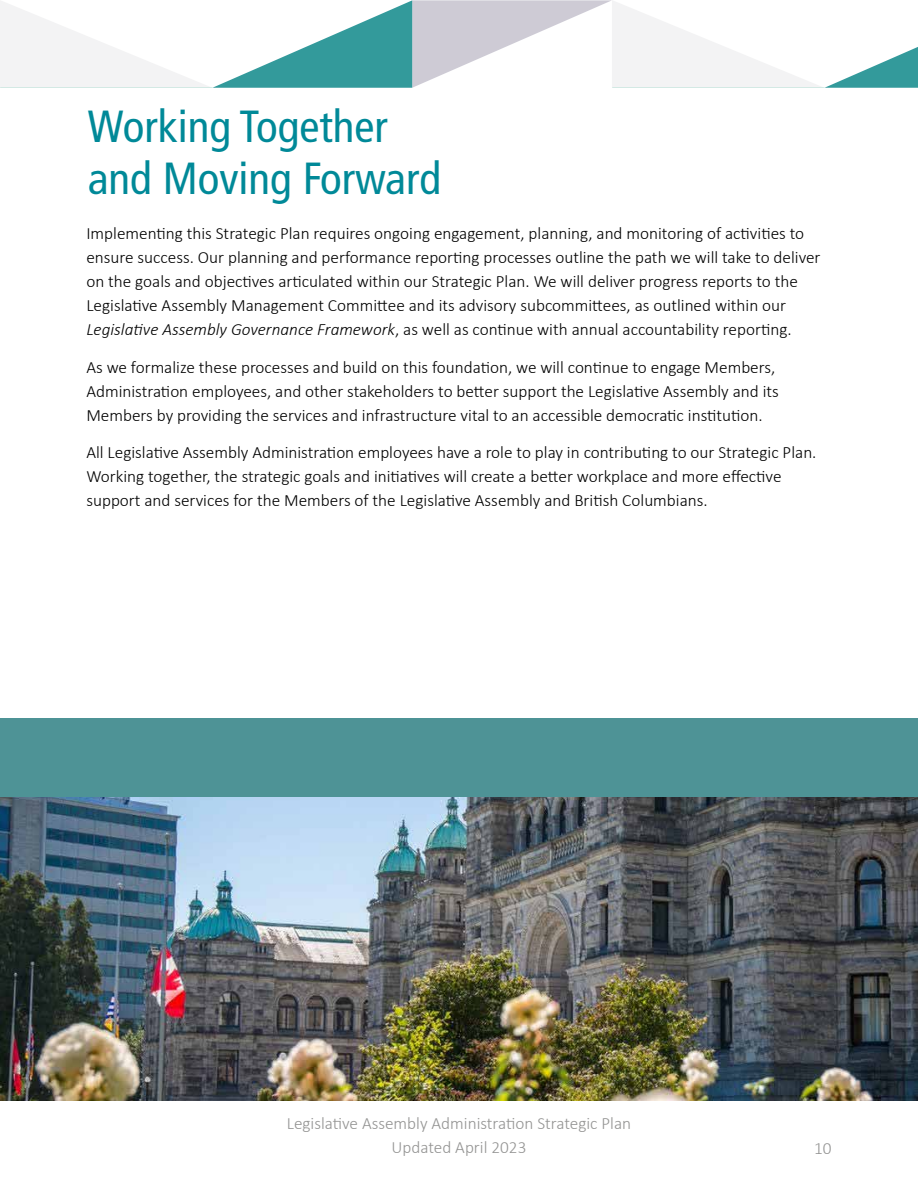
<style>
.page{position:relative;width:918px;height:1188px;background:#fff}
.page>*{position:absolute;margin:0;border:0;box-sizing:border-box;transform-origin:0 0}
.t1{font:condensed 45px/51.8px "Frutiger LT Std";color:#008998}
.t2{font:300 17.25px/24px "Calibri";color:#000}
.t3{font:300 17.25px/24px "Calibri";color:#949493;text-align:center}
.s1{font-style:italic}
</style>
<div class="page">
<svg style="left:0;top:0;width:918px;height:88px"></svg>
<img style="left:0;top:796px;width:918px;height:304px">
<div style="left:0;top:718px;width:918px;height:78px;background:#4e9396"></div>
<h1 class="t1" style="left:88px;top:101px;width:355px">Working Together and Moving Forward</h1>
<p class="t2" style="left:86px;top:222px;width:736px">Implementing this Strategic Plan requires ongoing engagement, planning, and monitoring of activities to ensure success. Our planning and performance reporting processes outline the path we will take to deliver on the goals and objectives articulated within our Strategic Plan. We will deliver progress reports to the Legislative Assembly Management Committee and its advisory subcommittees, as outlined within our <span class="s1">Legislative Assembly Governance Framework</span>, as well as continue with annual accountability reporting.</p>
<p class="t2" style="left:86px;top:355px;width:694px">As we formalize these processes and build on this foundation, we will continue to engage Members,<br>Administration employees, and other stakeholders to better support the Legislative Assembly and its<br>Members by providing the services and infrastructure vital to an accessible democratic institution.</p>
<p class="t2" style="left:86px;top:441px;width:732px">All Legislative Assembly Administration employees have a role to play in contributing to our Strategic Plan.<br>Working together, the strategic goals and initiatives will create a better workplace and more effective support and services for the Members of the Legislative Assembly and British Columbians.</p>
<p class="t3" style="left:287px;top:1111px;width:346px">Legislative Assembly Administration Strategic Plan<br>Updated April 2023</p>
<p class="t3" style="left:814px;top:1136px;width:19px">10</p>
</div>
